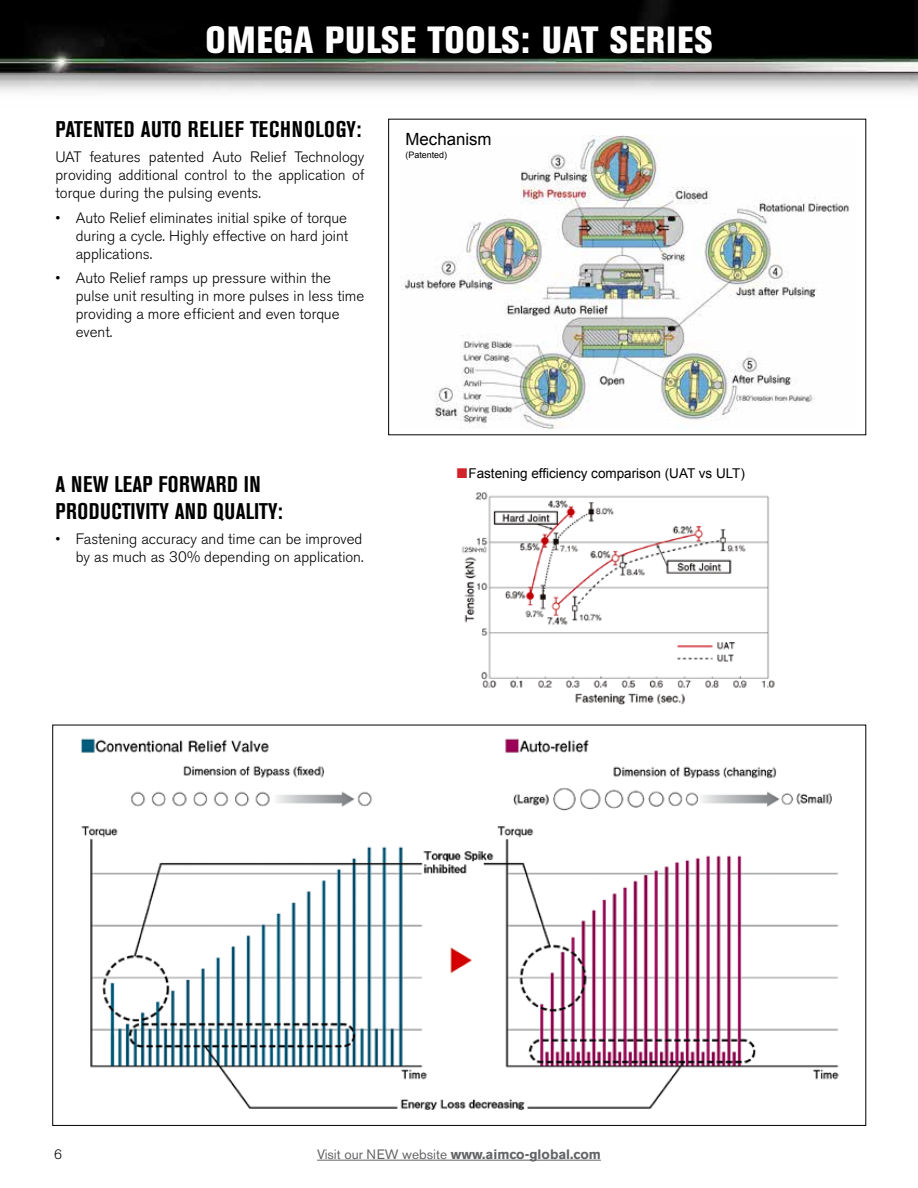
<style>
.page{position:relative;width:918px;height:1188px;background:#fff}
.page>*{position:absolute;margin:0;border:0;box-sizing:border-box;transform-origin:0 0}
.t1{font:800 condensed 37.5px "Akzidenz Grotesk BE";letter-spacing:.02em;color:#fff}
.t2{font:700 condensed 22.5px/27px "Akzidenz Grotesk BE";letter-spacing:.01em;color:#000}
.t3{font:700 condensed 22.5px "Akzidenz Grotesk BE";letter-spacing:.03em;color:#000}
.t4{font:16.8px "Arial";color:#000}
.t5{font:300 15px/18px "Akzidenz Grotesk BE";color:#000;text-align:justify}
.t6{font:13.5px "Arial";color:#000}
.t7{font:700 13.5px "Akzidenz Grotesk BE";color:#636466}
.t8{font:300 13.5px "Akzidenz Grotesk BE";color:#000}
.t9{font:8.85px "Arial";color:#000}
.s1{font-weight:700;font-size:21px;color:#d2232a}
.s2{font-weight:400}
</style>
<div class="page">
<img style="left:0;top:0;width:918px;height:91px">
<hr style="left:317px;top:1160px;width:284px;height:1px;background:#636466">
<img style="left:401px;top:136px;width:449px;height:293px">
<img style="left:81px;top:738px;width:758px;height:372px">
<img style="left:461px;top:492px;width:314px;height:213px">
<h1 class="t1" style="left:206px;top:18px;width:508px">OMEGA PULSE TOOLS: UAT SERIES</h1>
<h2 class="t3" style="left:56px;top:116px;width:307px">PATENTED AUTO RELIEF TECHNOLOGY:</h2>
<p class="t5" style="left:56px;top:148px;width:311px">UAT features patented Auto Relief Technology providing additional control to the application of torque during the pulsing events.</p>
<p class="t5" style="left:76px;top:209px;width:274px;text-indent:-20px">• Auto Relief eliminates initial spike of torque during a cycle. Highly effective on hard joint applications.</p>
<p class="t5" style="left:76px;top:270px;width:290px;text-align:left;text-indent:-20px">• Auto Relief ramps up pressure within the pulse unit resulting in more pulses in less time providing a more efficient and even torque event.</p>
<p class="t4" style="left:406px;top:128px;width:88px">Mechanism</p>
<p class="t9" style="left:406px;top:149px;width:43px">(Patented)</p>
<h2 class="t2" style="left:56px;top:471px;width:229px">A NEW LEAP FORWARD IN<br>PRODUCTIVITY AND QUALITY:</h2>
<p class="t5" style="left:56px;top:530px;width:310px;text-align:right">• Fastening accuracy and time can be improved by as much as 30% depending on application.</p>
<p class="t6" style="left:456px;top:465px;width:291px"><span class="s1">■</span>Fastening efficiency comparison (UAT vs ULT)</p>
<p class="t8" style="left:54px;top:1147px;width:9px">6</p>
<p class="t7" style="left:317px;top:1146px;width:285px"><span class="s2">Visit our NEW website</span> www.aimco-global.com</p>
</div>
